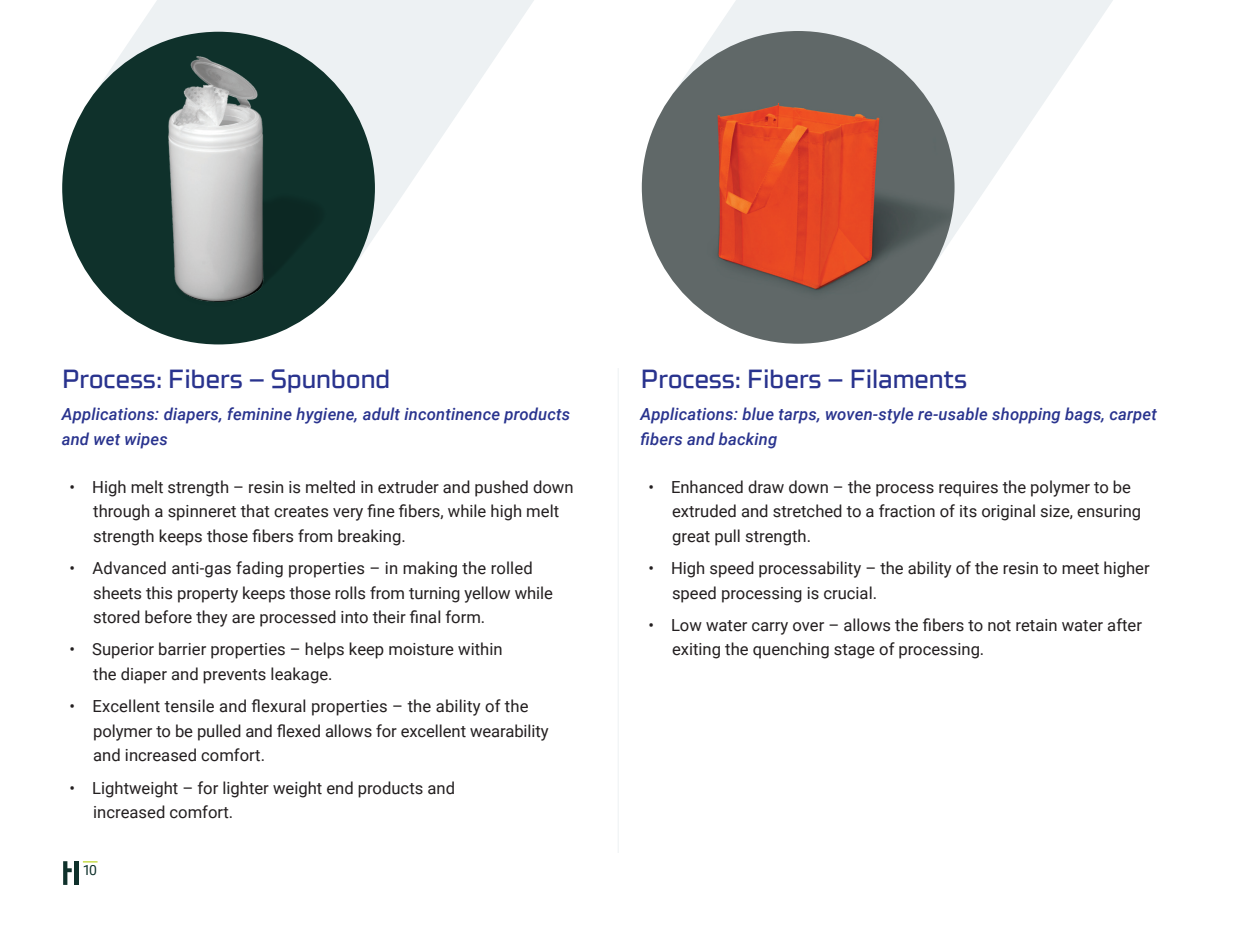
<style>
.page{position:relative;width:1260px;height:945px;background:#fff}
.page>*{position:absolute;margin:0;border:0;box-sizing:border-box;transform-origin:0 0}
.Subhead{font:500 26.25px "Celdum";letter-spacing:-.025em;color:#29338e}
.t1{font:16.62px/24.5px "Roboto";color:#231f20}
.Body_Copy{font:italic 500 16.62px/24.5px "Roboto";letter-spacing:.01em;color:#29338e}
.t2{font:14px "Roboto";color:#0f312b}
</style>
<div class="page">
<hr style="left:618px;top:368px;width:1px;height:485px;background:#edf1f3">
<svg style="left:670px;top:0;width:443px;height:269px;fill:#edf1f3"></svg>
<img style="left:642px;top:31px;width:313px;height:313px;border-radius:156px">
<svg style="left:136px;top:0;width:398px;height:235px;fill:#edf1f3"></svg>
<img style="left:62px;top:32px;width:313px;height:312px">
<img style="left:62px;top:32px;width:313px;height:312px;border-radius:156px">
<svg style="left:83px;top:861px;width:15px;height:2px"></svg>
<svg style="left:63px;top:861px;width:9px;height:24px"></svg>
<hr style="left:75px;top:861px;width:4px;height:24px;background:#0f312b">
<p class="Subhead" style="left:62px;top:358px;width:330px">Process: Fibers – Spunbond</p>
<p class="Body_Copy" style="left:62px;top:401px;width:510px">Applications: diapers, feminine hygiene, adult incontinence products and wet wipes</p>
<p class="t1" style="left:93px;top:474px;width:482px;text-indent:-24px">• High melt strength – resin is melted in extruder and pushed down through a spinneret that creates very fine fibers, while high melt strength keeps those fibers from breaking.</p>
<p class="t1" style="left:93px;top:555px;width:461px;text-indent:-24px">• Advanced anti-gas fading properties – in making the rolled sheets this property keeps those rolls from turning yellow while stored before they are processed into their final form.</p>
<p class="t1" style="left:93px;top:637px;width:411px;text-indent:-24px">• Superior barrier properties – helps keep moisture within the diaper and prevents leakage.</p>
<p class="t1" style="left:93px;top:694px;width:457px;text-indent:-24px">• Excellent tensile and flexural properties – the ability of the polymer to be pulled and flexed allows for excellent wearability and increased comfort.</p>
<p class="t1" style="left:93px;top:775px;width:363px;text-indent:-24px">• Lightweight – for lighter weight end products and increased comfort.</p>
<p class="t2" style="left:83px;top:860px;width:16px">10</p>
<p class="Subhead" style="left:641px;top:358px;width:329px">Process: Fibers – Filaments</p>
<p class="Body_Copy" style="left:641px;top:401px;width:518px">Applications: blue tarps, woven-style re-usable shopping bags, carpet fibers and backing</p>
<p class="t1" style="left:672px;top:474px;width:471px;text-indent:-24px">• Enhanced draw down – the process requires the polymer to be extruded and stretched to a fraction of its original size, ensuring great pull strength.</p>
<p class="t1" style="left:672px;top:555px;width:479px;text-indent:-24px">• High speed processability – the ability of the resin to meet higher speed processing is crucial.</p>
<p class="t1" style="left:672px;top:612px;width:471px;text-indent:-24px">• Low water carry over – allows the fibers to not retain water after exiting the quenching stage of processing.</p>
</div>
